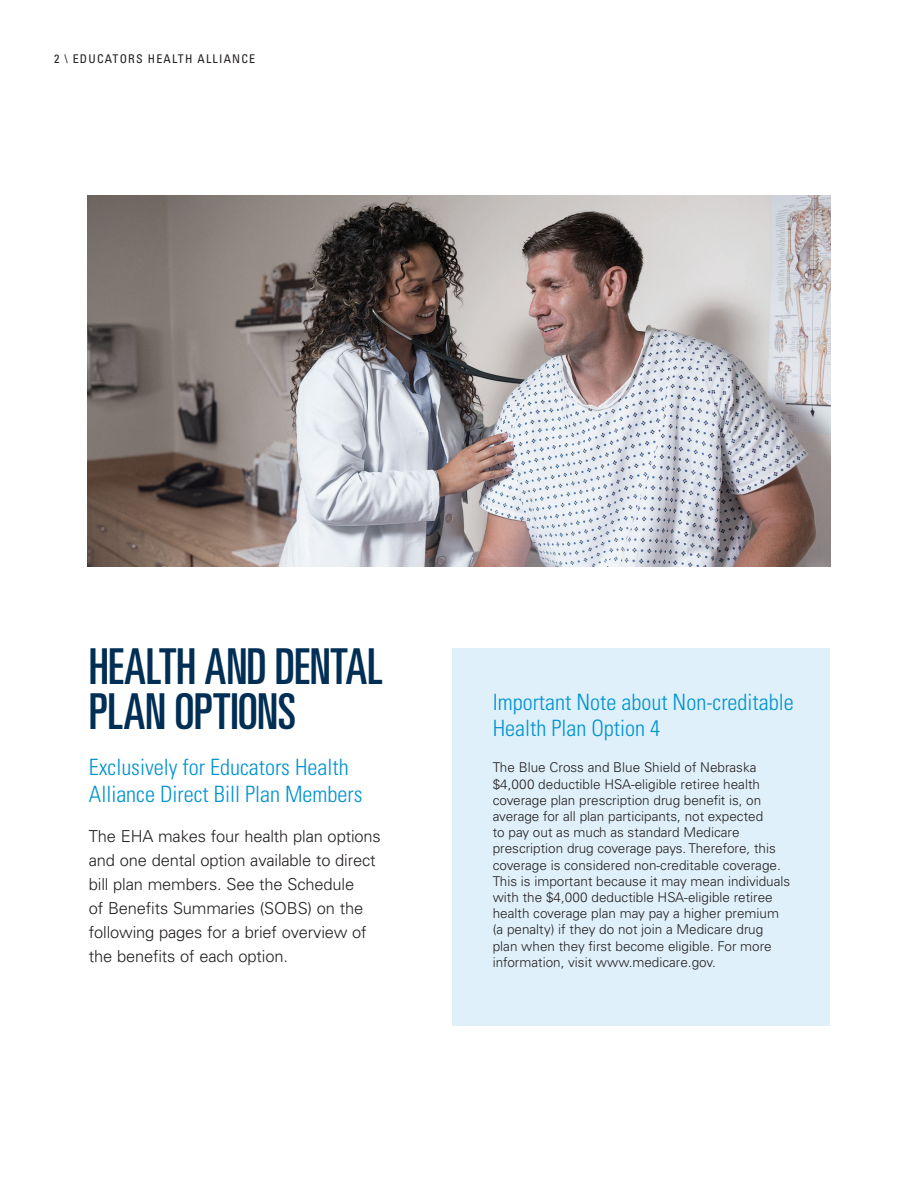
<style>
.page{position:relative;width:918px;height:1188px;background:#fff}
.page>*{position:absolute;margin:0;border:0;box-sizing:border-box;transform-origin:0 0}
.t1{font:ultra-condensed 49.5px/45px "Univers LT Std";letter-spacing:-.005em;color:#002e54}
.Subheading{font:300 condensed 22.5px/26.2px "Univers LT Std";color:#0093d0}
.t2{font:300 16.5px/24px "Univers LT Std";letter-spacing:-.01em;color:#231f20}
.Body{font:300 13.5px/16.2px "Univers LT Std";color:#231f20}
.t3{font:condensed 12px "Univers LT Std";letter-spacing:.1em;color:#231f20}
</style>
<div class="page">
<div style="left:452px;top:648px;width:378px;height:378px;background:#dff0fa"></div>
<img style="left:88px;top:196px;width:742px;height:371px">
<p class="t3" style="left:54px;top:51px;width:203px">2 \ EDUCATORS HEALTH ALLIANCE</p>
<p class="t1" style="left:89px;top:644px;width:295px">HEALTH AND DENTAL<br>PLAN OPTIONS</p>
<p class="Subheading" style="left:89px;top:754px;width:275px">Exclusively for Educators Health<br>Alliance Direct Bill Plan Members</p>
<p class="t2" style="left:89px;top:824px;width:293px">The EHA makes four health plan options and one dental option available to direct bill plan members. See the Schedule<br>of Benefits Summaries (SOBS) on the following pages for a brief overview of the benefits of each option.</p>
<p class="Subheading" style="left:493px;top:689px;width:303px">Important Note about Non-creditable<br>Health Plan Option 4</p>
<p class="Body" style="left:493px;top:759px;width:299px">The Blue Cross and Blue Shield of Nebraska $4,000 deductible HSA-eligible retiree health coverage plan prescription drug benefit is, on average for all plan participants, not expected<br>to pay out as much as standard Medicare prescription drug coverage pays. Therefore, this coverage is considered non-creditable coverage.<br>This is important because it may mean individuals with the $4,000 deductible HSA-eligible retiree health coverage plan may pay a higher premium (a penalty) if they do not join a Medicare drug plan when they first become eligible. For more information, visit www.medicare.gov.</p>
</div>
